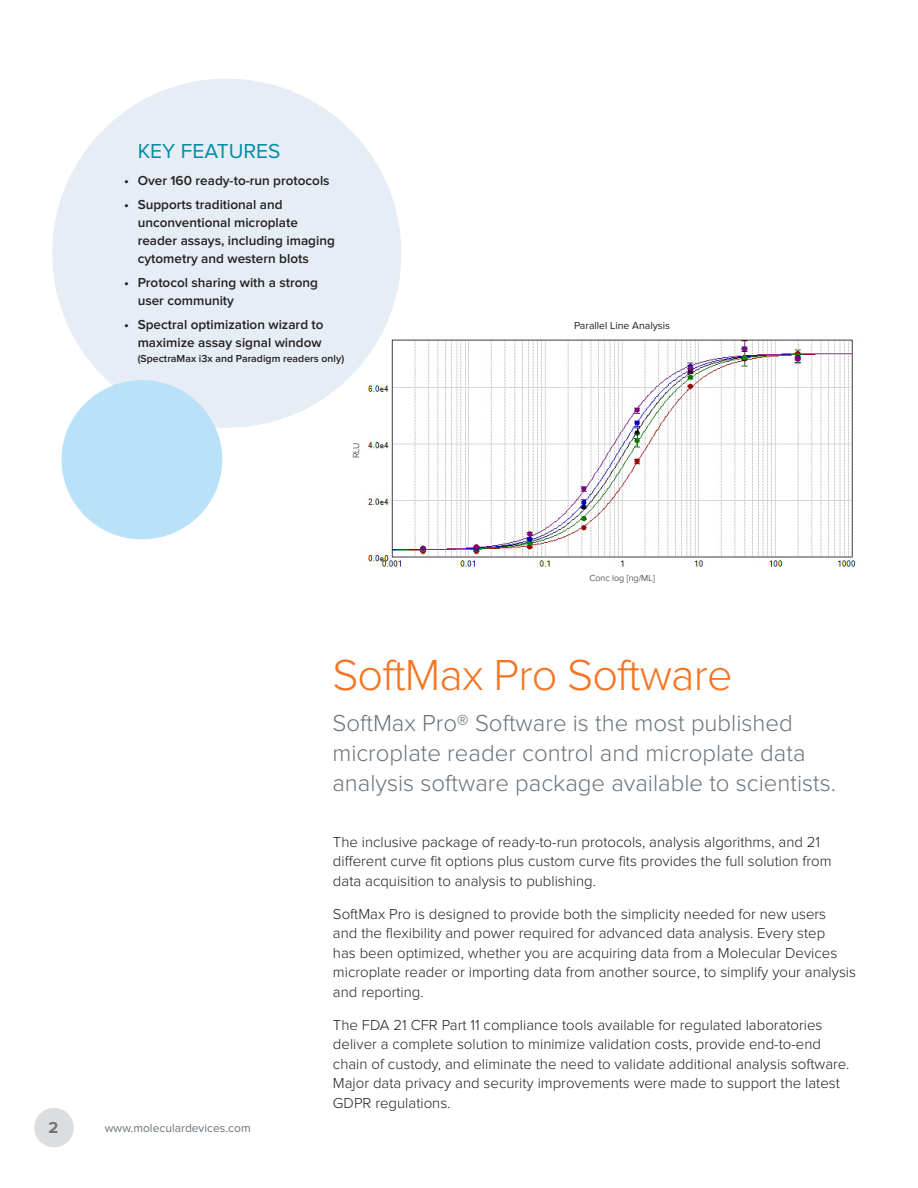
<style>
.page{position:relative;width:918px;height:1188px;background:#fff}
.page>*{position:absolute;margin:0;border:0;box-sizing:border-box;transform-origin:0 0}
.t1{font:300 45px "Proxima Nova";letter-spacing:-.02em;color:#f57523}
.t2{font:300 24px/30px "Proxima Nova";color:#6a747b}
.t3{font:21px "Proxima Nova";color:#008da8}
.t4{font:700 16.5px "Proxima Nova";color:#6a747b}
.t5{font:300 15px/19.5px "Proxima Nova";color:#231f20}
.t6{font:600 13.5px/18px "Proxima Nova";color:#231f20}
.t7{font:12px "Proxima Nova";color:#6a747b}
.t8{font:600 10.5px "Proxima Nova";color:#231f20}
.t9{font:10.5px "Proxima Nova";color:#231f20}
.t10{font:300 9px "Proxima Nova";color:#231f20}
</style>
<div class="page">
<img style="left:359px;top:337px;width:497px;height:230px">
<div style="left:52px;top:79px;width:349px;height:349px;background:#e6edf5;border-radius:50%"></div>
<div style="left:62px;top:380px;width:160px;height:159px;background:#b9e2f8;border-radius:50%"></div>
<svg style="left:34px;top:1108px;width:40px;height:40px"></svg>
<p class="t4" style="left:49px;top:1119px;width:11px">2</p>
<p class="t3" style="left:138px;top:139px;width:144px">KEY FEATURES</p>
<p class="t6" style="left:124px;top:171px;width:207px">• Over 160 ready-to-run protocols</p>
<p class="t6" style="left:138px;top:195px;width:199px;text-indent:-14px">• Supports traditional and unconventional microplate reader assays, including imaging cytometry and western blots</p>
<p class="t6" style="left:138px;top:273px;width:182px;text-indent:-14px">• Protocol sharing with a strong user community</p>
<p class="t6" style="left:124px;top:315px;width:201px;text-align:right">• Spectral optimization wizard to maximize assay signal window</p>
<p class="t8" style="left:138px;top:353px;width:208px">(SpectraMax i3x and Paradigm readers only)</p>
<p class="t10" style="left:351px;top:458px;width:17px;rotate:-90deg">RLU</p>
<p class="t9" style="left:574px;top:319px;width:98px">Parallel Line Analysis</p>
<p class="t10" style="left:589px;top:573px;width:67px">Conc log [ng/ML]</p>
<p class="t1" style="left:332px;top:651px;width:402px">SoftMax Pro Software</p>
<p class="t2" style="left:332px;top:708px;width:505px">SoftMax Pro® Software is the most published microplate reader control and microplate data analysis software package available to scientists.</p>
<p class="t7" style="left:105px;top:1121px;width:147px">www.moleculardevices.com</p>
<p class="t5" style="left:333px;top:832px;width:500px">The inclusive package of ready-to-run protocols, analysis algorithms, and 21 different curve fit options plus custom curve fits provides the full solution from data acquisition to analysis to publishing.</p>
<p class="t5" style="left:333px;top:904px;width:525px">SoftMax Pro is designed to provide both the simplicity needed for new users<br>and the flexibility and power required for advanced data analysis. Every step<br>has been optimized, whether you are acquiring data from a Molecular Devices microplate reader or importing data from another source, to simplify your analysis and reporting.</p>
<p class="t5" style="left:333px;top:1015px;width:518px">The FDA 21 CFR Part 11 compliance tools available for regulated laboratories deliver a complete solution to minimize validation costs, provide end-to-end chain of custody, and eliminate the need to validate additional analysis software.<br>Major data privacy and security improvements were made to support the latest GDPR regulations.</p>
</div>
